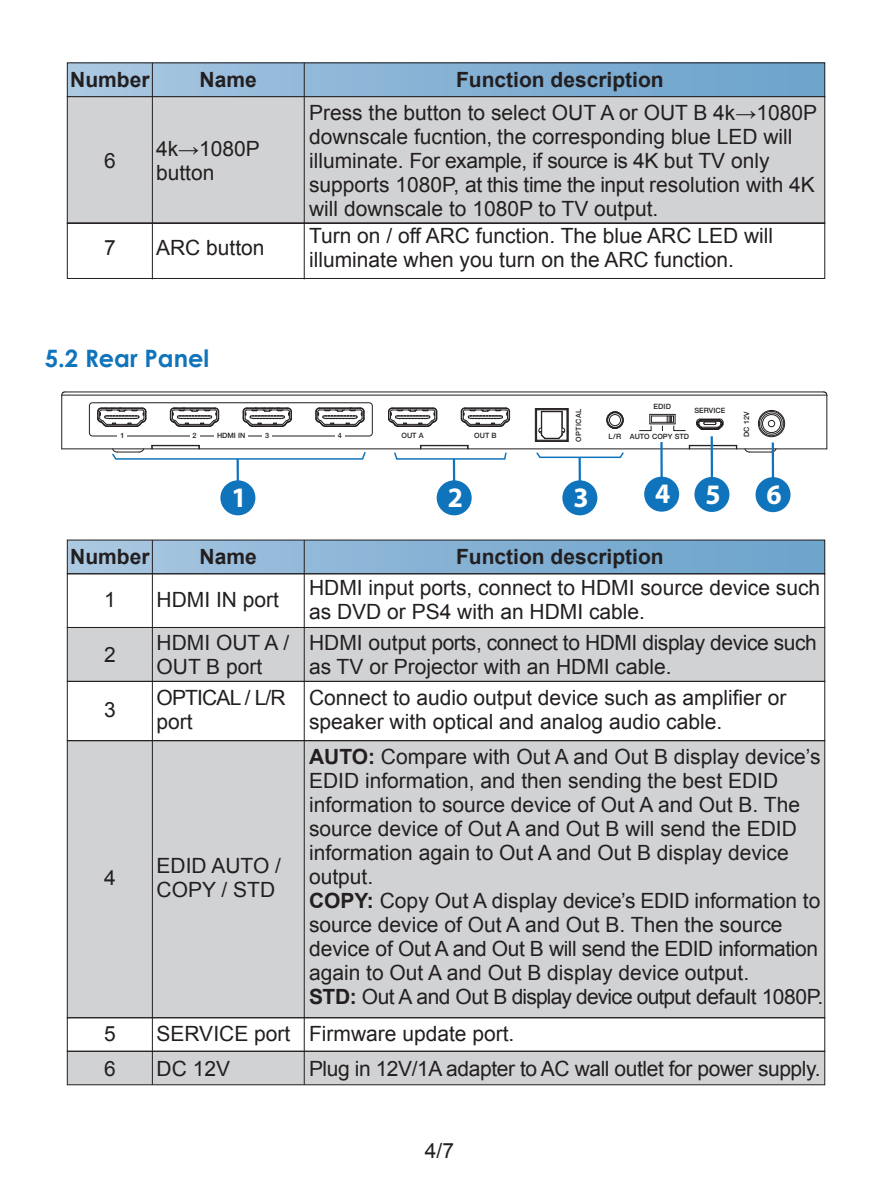
<style>
.page{position:relative;width:893px;height:1191px;background:#fff}
.page>*{position:absolute;margin:0;border:0;box-sizing:border-box;transform-origin:0 0}
.t1{font:700 28.2px "Myriad Pro";color:#fff}
.t2{font:700 24px "Century Gothic";color:#1074bc}
.t3{font:21px/24px "Arial";color:#231f20}
.t4{font:700 21px "Arial";color:#231f20}
.t5{font:21px "Arial";letter-spacing:-.02em;color:#231f20}
.t6{font:21px/24px "Arial";letter-spacing:-.04em;color:#231f20}
.t7{font:500 7.2px "Helvetica 65";letter-spacing:.01em;color:#231f20}
.s1{font-weight:700}
</style>
<div class="page">
<hr style="left:61px;top:395px;width:1px;height:54px;background:#231f20">
<hr style="left:62px;top:448px;width:765px;height:1px;background:#231f20">
<hr style="left:689px;top:445px;width:48px;height:1px;background:#231f20">
<hr style="left:535px;top:441px;width:33px;height:1px;background:#231f20">
<hr style="left:62px;top:394px;width:765px;height:1px;background:#231f20">
<hr style="left:65px;top:391px;width:759px;height:1px;background:#231f20">
<hr style="left:826px;top:395px;width:1px;height:54px;background:#231f20">
<svg style="left:61px;top:391px;width:5px;height:5px"></svg>
<svg style="left:744px;top:448px;width:33px;height:5px"></svg>
<div style="left:758px;top:410px;width:27px;height:27px;border:1px solid #231f20;border-radius:50%"></div>
<div style="left:759px;top:411px;width:25px;height:25px;border:1px solid #231f20;border-radius:50%"></div>
<div style="left:761px;top:412px;width:21px;height:22px;border:1px solid #231f20;border-radius:50%"></div>
<div style="left:762px;top:414px;width:19px;height:19px;border:1px solid #231f20;border-radius:50%"></div>
<div style="left:768px;top:420px;width:7px;height:7px;border:1px solid #231f20;border-radius:50%"></div>
<div style="left:606px;top:411px;width:18px;height:18px;border:1px solid #231f20;border-radius:50%"></div>
<div style="left:607px;top:412px;width:16px;height:16px;border:1px solid #231f20;border-radius:50%"></div>
<svg style="left:823px;top:391px;width:5px;height:5px"></svg>
<svg style="left:535px;top:408px;width:34px;height:33px"></svg>
<svg style="left:696px;top:418px;width:28px;height:12px"></svg>
<svg style="left:460px;top:407px;width:50px;height:20px"></svg>
<svg style="left:315px;top:407px;width:50px;height:20px"></svg>
<svg style="left:242px;top:407px;width:50px;height:20px"></svg>
<svg style="left:388px;top:407px;width:50px;height:20px"></svg>
<svg style="left:170px;top:407px;width:49px;height:20px"></svg>
<svg style="left:97px;top:407px;width:50px;height:20px"></svg>
<div style="left:609px;top:414px;width:12px;height:12px;border:1px solid #231f20;border-radius:50%"></div>
<div style="left:89px;top:402px;width:284px;height:34px;border:1px solid #231f20;border-radius:3px"></div>
<div style="left:214px;top:433px;width:33px;height:5px;background:#fff"></div>
<div style="left:190px;top:433px;width:9px;height:5px;background:#fff"></div>
<div style="left:117px;top:433px;width:10px;height:5px;background:#fff"></div>
<div style="left:262px;top:433px;width:10px;height:5px;background:#fff"></div>
<div style="left:335px;top:433px;width:10px;height:5px;background:#fff"></div>
<svg style="left:639px;top:414px;width:47px;height:17px"></svg>
<div style="left:67px;top:1050px;width:758px;height:35px;background:#d1d2d4;border:1px solid #231f20"></div>
<div style="left:67px;top:740px;width:758px;height:278px;background:#d1d2d4;border:1px solid #231f20"></div>
<div style="left:67px;top:627px;width:758px;height:54px;background:#d1d2d4"></div>
<div style="left:67px;top:96px;width:758px;height:128px;background:#d1d2d4;border:1px solid #231f20"></div>
<div style="left:67px;top:63px;width:758px;height:34px;background:linear-gradient(to right,#a8c6e0,#69a1cb)"></div>
<div style="left:67px;top:62px;width:758px;height:35px;border:1px solid #231f20"></div>
<hr style="left:152px;top:63px;width:1px;height:216px;background:#231f20">
<hr style="left:304px;top:63px;width:1px;height:216px;background:#231f20">
<div style="left:67px;top:222px;width:758px;height:57px;border:1px solid #231f20"></div>
<div style="left:67px;top:540px;width:758px;height:34px;background:linear-gradient(to right,#a8c6e0,#69a1cb)"></div>
<hr style="left:152px;top:540px;width:1px;height:545px;background:#231f20">
<hr style="left:304px;top:540px;width:1px;height:545px;background:#231f20">
<div style="left:67px;top:573px;width:758px;height:55px;border:1px solid #231f20"></div>
<div style="left:67px;top:681px;width:758px;height:60px;border:1px solid #231f20"></div>
<div style="left:67px;top:1017px;width:758px;height:34px;border:1px solid #231f20"></div>
<svg style="left:536px;top:452px;width:88px;height:7px"></svg>
<svg style="left:111px;top:445px;width:256px;height:15px"></svg>
<div style="left:220px;top:480px;width:35px;height:35px;background:#1074bc;border-radius:50%"></div>
<hr style="left:237px;top:459px;width:2px;height:26px;background:#1074bc">
<svg style="left:393px;top:445px;width:115px;height:15px"></svg>
<div style="left:437px;top:480px;width:35px;height:35px;background:#1074bc;border-radius:50%"></div>
<hr style="left:453px;top:459px;width:2px;height:26px;background:#1074bc">
<div style="left:562px;top:480px;width:35px;height:35px;background:#1074bc;border-radius:50%"></div>
<hr style="left:578px;top:457px;width:3px;height:28px;background:#1074bc">
<div style="left:644px;top:476px;width:35px;height:35px;background:#1074bc;border-radius:50%"></div>
<div style="left:694px;top:477px;width:35px;height:35px;background:#1074bc;border-radius:50%"></div>
<div style="left:755px;top:477px;width:35px;height:35px;background:#1074bc;border-radius:50%"></div>
<hr style="left:660px;top:442px;width:3px;height:40px;background:#1074bc">
<hr style="left:711px;top:436px;width:2px;height:46px;background:#1074bc">
<hr style="left:772px;top:442px;width:2px;height:40px;background:#1074bc">
<p class="t4" style="left:70px;top:65px;width:81px">Number</p>
<p class="t4" style="left:200px;top:65px;width:59px">Name</p>
<p class="t4" style="left:456px;top:65px;width:209px">Function description</p>
<p class="t3" style="left:104px;top:149px;width:13px">6</p>
<p class="t3" style="left:156px;top:137px;width:105px">4k→1080P button</p>
<p class="t3" style="left:309px;top:101px;width:510px">Press the button to select OUT A or OUT B 4k→1080P downscale fucntion, the corresponding blue LED will illuminate. For example, if source is 4K but TV only supports 1080P, at this time the input resolution with 4K will downscale to 1080P to TV output.</p>
<p class="t3" style="left:104px;top:236px;width:13px">7</p>
<p class="t3" style="left:156px;top:236px;width:110px">ARC button</p>
<p class="t3" style="left:309px;top:224px;width:466px">Turn on / off ARC function. The blue ARC LED will illuminate when you turn on the ARC function.</p>
<p class="t2" style="left:45px;top:340px;width:166px">5.2 Rear Panel</p>
<p class="t7" style="left:120px;top:431px;width:6px">1</p>
<p class="t7" style="left:192px;top:431px;width:6px">2</p>
<p class="t7" style="left:217px;top:431px;width:30px">HDMI IN</p>
<p class="t7" style="left:265px;top:431px;width:6px">3</p>
<p class="t7" style="left:338px;top:431px;width:6px">4</p>
<p class="t7" style="left:401px;top:431px;width:24px">OUT A</p>
<p class="t7" style="left:474px;top:431px;width:24px">OUT B</p>
<p class="t7" style="left:574px;top:441px;width:35px;rotate:-90deg">OPTICAL</p>
<p class="t7" style="left:609px;top:432px;width:14px">L/R</p>
<p class="t7" style="left:654px;top:402px;width:19px">EDID</p>
<p class="t7" style="left:694px;top:406px;width:33px">SERVICE</p>
<p class="t7" style="left:630px;top:432px;width:61px">AUTO COPY STD</p>
<p class="t7" style="left:742px;top:437px;width:27px;rotate:-90deg">DC 12V</p>
<h1 class="t1" style="left:231px;top:479px;width:17px">1</h1>
<h1 class="t1" style="left:448px;top:479px;width:17px">2</h1>
<h1 class="t1" style="left:573px;top:479px;width:17px">3</h1>
<h1 class="t1" style="left:655px;top:475px;width:67px">4 5</h1>
<h1 class="t1" style="left:767px;top:476px;width:17px">6</h1>
<p class="t4" style="left:70px;top:542px;width:81px">Number</p>
<p class="t4" style="left:200px;top:542px;width:59px">Name</p>
<p class="t4" style="left:456px;top:542px;width:209px">Function description</p>
<p class="t3" style="left:104px;top:588px;width:13px">1</p>
<p class="t3" style="left:157px;top:588px;width:124px">HDMI IN port</p>
<p class="t3" style="left:309px;top:576px;width:513px">HDMI input ports, connect to HDMI source device such as DVD or PS4 with an HDMI cable.</p>
<p class="t3" style="left:104px;top:642px;width:13px">2</p>
<p class="t3" style="left:157px;top:630px;width:134px">HDMI OUT A /<br>OUT B port</p>
<p class="t3" style="left:309px;top:630px;width:509px">HDMI output ports, connect to HDMI display device such as TV or Projector with an HDMI cable.</p>
<p class="t3" style="left:104px;top:697px;width:13px">3</p>
<p class="t3" style="left:104px;top:865px;width:13px">4</p>
<p class="t6" style="left:157px;top:685px;width:131px">OPTICAL / L/R port</p>
<p class="t3" style="left:309px;top:685px;width:479px">Connect to audio output device such as amplifier or speaker with optical and analog audio cable.</p>
<p class="t3" style="left:157px;top:853px;width:126px">EDID AUTO /<br>COPY / STD</p>
<p class="t3" style="left:309px;top:745px;width:516px"><span class="s1">AUTO:</span> Compare with Out A and Out B display device’s EDID information, and then sending the best EDID information to source device of Out A and Out B. The source device of Out A and Out B will send the EDID information again to Out A and Out B display device output.<br><span class="s1">COPY:</span> Copy Out A display device’s EDID information to source device of Out A and Out B. Then the source device of Out A and Out B will send the EDID information again to Out A and Out B display device output.<br><span class="s1">STD:</span> Out A and Out B display device output default 1080P.</p>
<p class="t3" style="left:104px;top:1022px;width:13px">5</p>
<p class="t3" style="left:157px;top:1022px;width:359px">SERVICE port Firmware update port.</p>
<p class="t3" style="left:104px;top:1056px;width:13px">6</p>
<p class="t3" style="left:157px;top:1056px;width:75px">DC 12V</p>
<p class="t5" style="left:309px;top:1054px;width:513px">Plug in 12V/1A adapter to AC wall outlet for power supply.</p>
<p class="t3" style="left:425px;top:1138px;width:31px">4/7</p>
</div>
